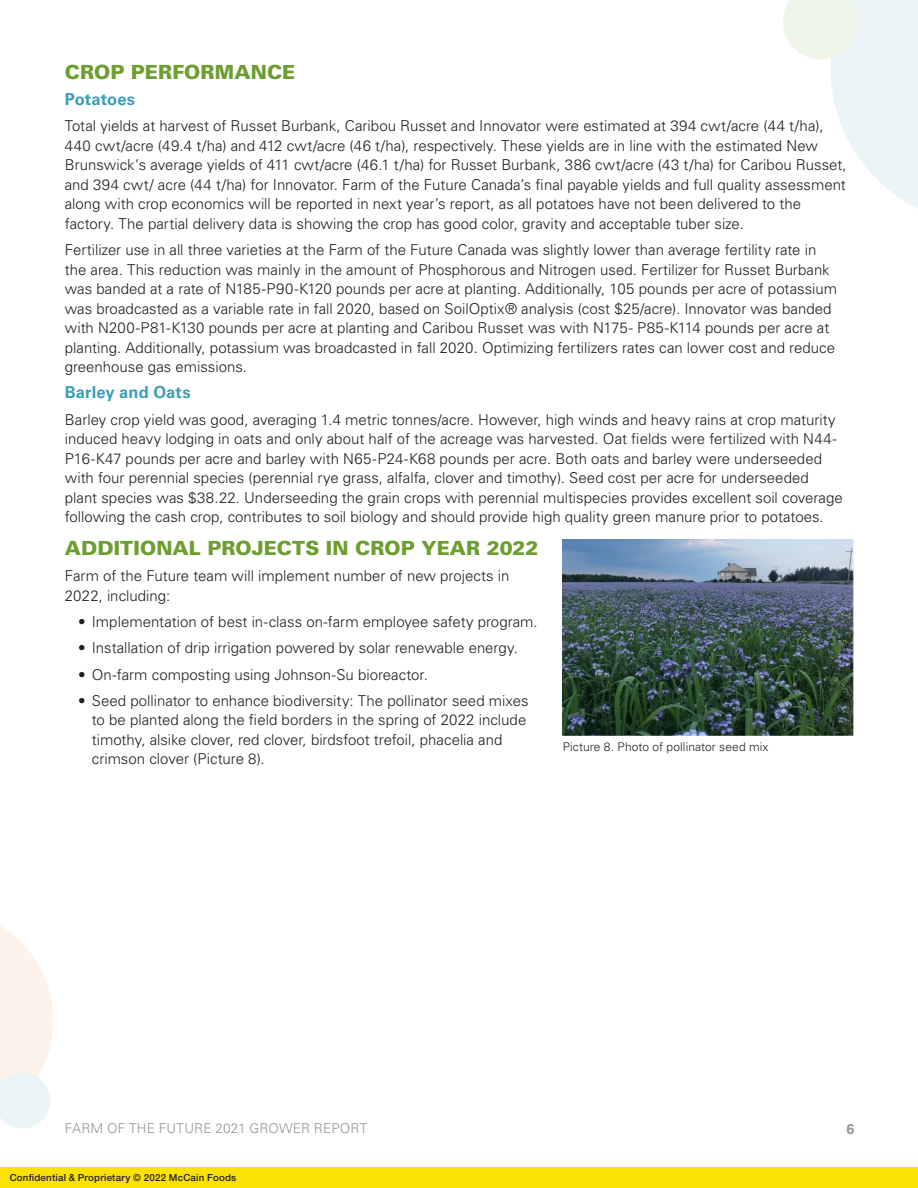
<style>
.page{position:relative;width:918px;height:1188px;background:#fff}
.page>*{position:absolute;margin:0;border:0;box-sizing:border-box;transform-origin:0 0}
.Subtitle{font:900 19.5px "Univers LT Std";letter-spacing:.005em;color:#6d9e30}
.Subtitle_II{font:700 16.5px "Univers LT Std";letter-spacing:.005em;color:#3b9db9}
.Body{font:300 15px/19.5px "Univers LT Std";color:#231f20}
.t1{font:700 14.25px "Univers LT Std";color:#939598}
.t2{font:300 13.5px "Univers LT Std";letter-spacing:.01em;color:#939598}
.Figure___Text{font:300 12px "Univers LT Std";letter-spacing:.005em;color:#231f20}
.t3{font:500 9.75px "Helvetica Neue LT Std";letter-spacing:.025em;color:#231f20}
</style>
<div class="page">
<div style="left:0;top:1167px;width:918px;height:21px;background:#fae106"></div>
<svg style="left:783px;top:0;width:135px;height:208px"></svg>
<svg style="left:0;top:926px;width:53px;height:202px"></svg>
<img style="left:563px;top:540px;width:290px;height:195px">
<p class="Subtitle" style="left:65px;top:60px;width:232px">CROP PERFORMANCE</p>
<p class="Subtitle_II" style="left:65px;top:90px;width:72px">Potatoes</p>
<p class="Body" style="left:65px;top:116px;width:783px">Total yields at harvest of Russet Burbank, Caribou Russet and Innovator were estimated at 394 cwt/acre (44 t/ha), 440 cwt/acre (49.4 t/ha) and 412 cwt/acre (46 t/ha), respectively. These yields are in line with the estimated New Brunswick’s average yields of 411 cwt/acre (46.1 t/ha) for Russet Burbank, 386 cwt/acre (43 t/ha) for Caribou Russet, and 394 cwt/ acre (44 t/ha) for Innovator. Farm of the Future Canada’s final payable yields and full quality assessment along with crop economics will be reported in next year’s report, as all potatoes have not been delivered to the factory. The partial delivery data is showing the crop has good color, gravity and acceptable tuber size.</p>
<p class="Body" style="left:65px;top:240px;width:774px">Fertilizer use in all three varieties at the Farm of the Future Canada was slightly lower than average fertility rate in the area. This reduction was mainly in the amount of Phosphorous and Nitrogen used. Fertilizer for Russet Burbank was banded at a rate of N185-P90-K120 pounds per acre at planting. Additionally, 105 pounds per acre of potassium was broadcasted as a variable rate in fall 2020, based on SoilOptix® analysis (cost $25/acre). Innovator was banded with N200-P81-K130 pounds per acre at planting and Caribou Russet was with N175- P85-K114 pounds per acre at planting. Additionally, potassium was broadcasted in fall 2020. Optimizing fertilizers rates can lower cost and reduce greenhouse gas emissions.</p>
<p class="Subtitle_II" style="left:65px;top:383px;width:127px">Barley and Oats</p>
<p class="Body" style="left:65px;top:410px;width:780px">Barley crop yield was good, averaging 1.4 metric tonnes/acre. However, high winds and heavy rains at crop maturity induced heavy lodging in oats and only about half of the acreage was harvested. Oat fields were fertilized with N44- P16-K47 pounds per acre and barley with N65-P24-K68 pounds per acre. Both oats and barley were underseeded with four perennial species (perennial rye grass, alfalfa, clover and timothy). Seed cost per acre for underseeded plant species was $38.22. Underseeding the grain crops with perennial multispecies provides excellent soil coverage following the cash crop, contributes to soil biology and should provide high quality green manure prior to potatoes.</p>
<p class="Subtitle" style="left:65px;top:536px;width:475px">ADDITIONAL PROJECTS IN CROP YEAR 2022</p>
<p class="Body" style="left:65px;top:566px;width:446px">Farm of the Future team will implement number of new projects in<br>2022, including:</p>
<p class="Body" style="left:78px;top:612px;width:461px">• Implementation of best in-class on-farm employee safety program.</p>
<p class="Body" style="left:78px;top:638px;width:441px">• Installation of drip irrigation powered by solar renewable energy.</p>
<p class="Body" style="left:78px;top:665px;width:351px">• On-farm composting using Johnson-Su bioreactor.</p>
<p class="Body" style="left:92px;top:691px;width:438px;text-indent:-14px">• Seed pollinator to enhance biodiversity: The pollinator seed mixes to be planted along the field borders in the spring of 2022 include timothy, alsike clover, red clover, birdsfoot trefoil, phacelia and crimson clover (Picture 8).</p>
<p class="Figure___Text" style="left:563px;top:740px;width:207px">Picture 8. Photo of pollinator seed mix</p>
<p class="t2" style="left:65px;top:1120px;width:304px">FARM OF THE FUTURE 2021 GROWER REPORT</p>
<p class="t1" style="left:846px;top:1120px;width:9px">6</p>
<p class="t3" style="left:10px;top:1171px;width:228px">Confidential &amp; Proprietary © 2022 McCain Foods</p>
</div>
